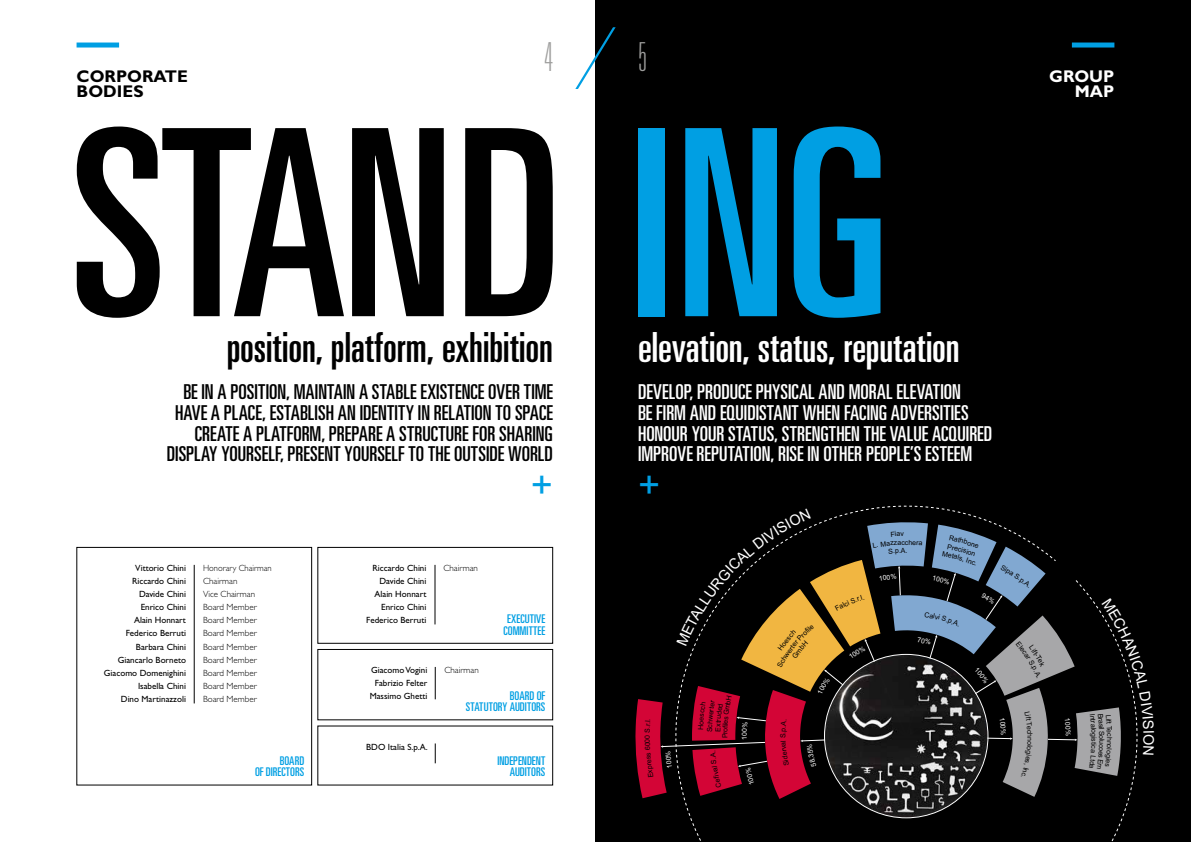
<style>
.page{position:relative;width:1191px;height:842px;background:#fff}
.page>*{position:absolute;margin:0;border:0;box-sizing:border-box;transform-origin:0 0}
.t1{font:ultra-condensed 260.5px "Univers LT Std";letter-spacing:-.015em;color:#000}
.t2{font:ultra-condensed 41.5px "Univers LT Std";letter-spacing:-.005em;color:#000}
.t3{font:ultra-condensed 41.5px "Univers LT Std";color:#fff}
.t4{font:100 ultra-condensed 40px "Univers LT Std";color:#9d9d9c}
.t5{font:37.9px "Gill Sans Std";color:#009fe3}
.t6{font:ultra-condensed 20.5px/20.6px "Univers LT Std";color:#000;text-align:right}
.t7{font:ultra-condensed 20.5px/20.6px "Univers LT Std";color:#fff}
.t8{font:700 17px/15px "Gill Sans Std";color:#000}
.t9{font:700 17px/15px "Gill Sans Std";color:#fff;text-align:right}
.t10{font:14.7px "Arial";color:#fff}
.t11{font:ultra-condensed 12px/11.3px "Univers LT Std";letter-spacing:.005em;color:#009fe3;text-align:right}
.t12{font:9px/13.1px "Gill Sans Std";color:#000;text-align:center}
.t13{font:300 9px "Gill Sans Std";color:#000}
.t14{font:300 9px "Gill Sans Std";color:#000;scale:.95 1}
.t15{font:7.1px "Arial";color:#000}
.t16{font:7px "Arial";color:#000}
.s1{color:#009fe3}
</style>
<div class="page">
<div style="left:595px;top:0;width:596px;height:842px;background:#000"></div>
<img style="left:825px;top:655px;width:162px;height:162px;border-radius:81px">
<div style="left:1071px;top:43px;width:43px;height:5px;background:#009fe3"></div>
<div style="left:77px;top:43px;width:42px;height:5px;background:#009fe3"></div>
<div style="left:77px;top:547px;width:235px;height:238px;border:1px solid #000"></div>
<hr style="left:194px;top:565px;width:1px;height:138px;background:#000">
<svg style="left:435px;top:743px;width:1px;height:20px"></svg>
<div style="left:317px;top:649px;width:236px;height:71px;border:1px solid #000"></div>
<hr style="left:435px;top:667px;width:1px;height:32px;background:#000">
<div style="left:317px;top:547px;width:236px;height:96px;border:1px solid #000"></div>
<hr style="left:435px;top:565px;width:1px;height:59px;background:#000">
<svg style="left:575px;top:27px;width:40px;height:62px"></svg>
<svg style="left:635px;top:509px;width:503px;height:290px"></svg>
<h3 class="t4" style="left:544px;top:37px;width:10px">4</h3>
<h3 class="t4" style="left:638px;top:37px;width:10px">5</h3>
<h3 class="t8" style="left:77px;top:69px;width:113px">CORPORATE<br>BODIES</h3>
<h1 class="t1" style="left:70px;top:75px;width:821px">STAND <span class="s1">ING</span></h1>
<h2 class="t2" style="left:227px;top:323px;width:328px">position, platform, exhibition</h2>
<h3 class="t6" style="left:167px;top:382px;width:387px">BE IN A POSITION, MAINTAIN A STABLE EXISTENCE OVER TIME HAVE A PLACE, ESTABLISH AN IDENTITY IN RELATION TO SPACE CREATE A PLATFORM, PREPARE A STRUCTURE FOR SHARING DISPLAY YOURSELF, PRESENT YOURSELF TO THE OUTSIDE WORLD</h3>
<h3 class="t7" style="left:638px;top:382px;width:356px">DEVELOP, PRODUCE PHYSICAL AND MORAL ELEVATION<br>BE FIRM AND EQUIDISTANT WHEN FACING ADVERSITIES HONOUR YOUR STATUS, STRENGTHEN THE VALUE ACQUIRED IMPROVE REPUTATION, RISE IN OTHER PEOPLE’S ESTEEM</h3>
<h2 class="t3" style="left:638px;top:323px;width:323px">elevation, status, reputation</h2>
<p class="t12" style="left:135px;top:561px;width:52px">Vittorio Chini</p>
<p class="t14" style="left:203px;top:563px;width:74px">Honorary Chairman</p>
<p class="t12" style="left:132px;top:575px;width:55px">Riccardo Chini</p>
<p class="t13" style="left:203px;top:576px;width:36px">Chairman</p>
<p class="t12" style="left:139px;top:588px;width:48px">Davide Chini</p>
<p class="t13" style="left:203px;top:589px;width:54px">Vice Chairman</p>
<p class="t12" style="left:141px;top:601px;width:47px">Enrico Chini</p>
<p class="t13" style="left:203px;top:602px;width:55px">Board Member</p>
<p class="t12" style="left:134px;top:614px;width:53px">Alain Honnart</p>
<p class="t13" style="left:203px;top:615px;width:55px">Board Member</p>
<p class="t12" style="left:126px;top:627px;width:62px">Federico Berruti</p>
<p class="t13" style="left:203px;top:628px;width:55px">Board Member</p>
<p class="t12" style="left:136px;top:640px;width:52px">Barbara Chini</p>
<p class="t13" style="left:203px;top:641px;width:55px">Board Member</p>
<p class="t12" style="left:118px;top:653px;width:70px">Giancarlo Borneto</p>
<p class="t13" style="left:203px;top:655px;width:55px">Board Member</p>
<p class="t12" style="left:104px;top:666px;width:84px">Giacomo Domenighini</p>
<p class="t13" style="left:203px;top:668px;width:55px">Board Member</p>
<p class="t12" style="left:138px;top:679px;width:49px">Isabella Chini</p>
<p class="t13" style="left:203px;top:681px;width:55px">Board Member</p>
<p class="t12" style="left:121px;top:692px;width:67px">Dino Martinazzoli</p>
<p class="t13" style="left:203px;top:694px;width:55px">Board Member</p>
<h3 class="t11" style="left:255px;top:755px;width:51px">BOARD<br>OF DIRECTORS</h3>
<h3 class="t5" style="left:531px;top:463px;width:24px">+</h3>
<h3 class="t5" style="left:638px;top:463px;width:24px">+</h3>
<p class="t12" style="left:372px;top:561px;width:55px">Riccardo Chini</p>
<p class="t13" style="left:443px;top:563px;width:36px">Chairman</p>
<p class="t12" style="left:366px;top:575px;width:62px;text-align:right">Davide Chini<br>Alain Honnart<br>Enrico Chini<br>Federico Berruti</p>
<h3 class="t11" style="left:503px;top:613px;width:43px;text-align:left">EXECUTIVE<br>COMMITTEE</h3>
<p class="t12" style="left:371px;top:663px;width:58px">Giacomo Vogini</p>
<p class="t13" style="left:444px;top:665px;width:36px">Chairman</p>
<p class="t12" style="left:370px;top:677px;width:59px">Fabrizio Felter<br>Massimo Ghetti</p>
<h3 class="t11" style="left:466px;top:690px;width:81px">BOARD OF<br>STATUTORY AUDITORS</h3>
<p class="t12" style="left:366px;top:740px;width:63px">BDO Italia S.p.A.</p>
<h3 class="t11" style="left:497px;top:755px;width:49px">INDEPENDENT<br>AUDITORS</h3>
<p class="t16" style="left:720px;top:738px;width:6px;rotate:-90deg">P</p>
<p class="t16" style="left:643px;top:739px;width:5px;rotate:-90deg">0</p>
<p class="t15" style="left:778px;top:738px;width:6px;rotate:-90deg">S</p>
<p class="t15" style="left:905px;top:538px;width:5px">c</p>
<p class="t15" style="left:905px;top:546px;width:3px">.</p>
<h3 class="t9" style="left:1049px;top:69px;width:67px">GROUP<br>MAP</h3>
<p class="t16" style="left:1106px;top:735px;width:7px;rotate:90deg">ol</p>
<p class="t15" style="left:1114px;top:737px;width:5px;rotate:90deg">h</p>
<p class="t15" style="left:1098px;top:737px;width:3px;rotate:90deg">i</p>
<h3 class="t10" style="left:1158px;top:734px;width:13px;rotate:90deg">O</h3>
</div>
